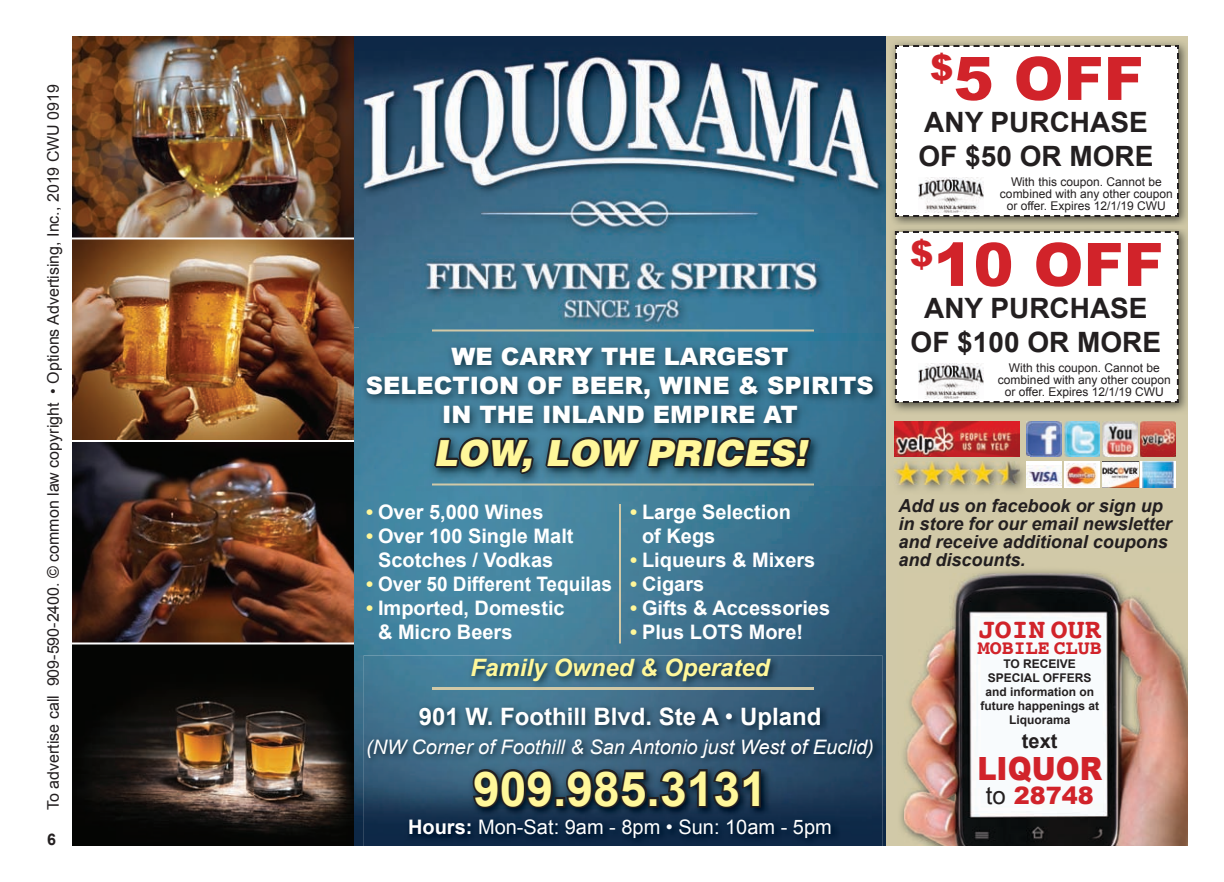
<style>
.page{position:relative;width:1224px;height:882px;background:#fff}
.page>*{position:absolute;margin:0;border:0;box-sizing:border-box;transform-origin:0 0}
.t1{font:900 60px "Arial";color:#d1232a}
.t2{font:700 48px "Arial";color:#fff79a}
.t3{font:italic 900 36px "Helvetica";color:#fff79a}
.t4{font:900 32px "Arial";color:#d1232a;scale:.9 1}
.t5{font:700 28px/33.6px "Arial";color:#231f20}
.t6{font:700 28px "Courier";color:#d1232a}
.t7{font:900 24px/28.8px "Arial";color:#fff;text-align:center}
.t8{font:700 24px/48.8px "Arial";color:#fff;text-align:center}
.t9{font:900 24px "Arial";color:#d1232a}
.t10{font:700 20px/24px "Arial";color:#fff}
.t11{font:italic 20px "Arial";color:#fff}
.t12{font:20px "Arial";color:#fff}
.t13{font:700 20px "Arial";color:#fff;scale:.95 1}
.t14{font:700 20px "Courier";color:#d1232a}
.t15{font:700 20px "Arial";color:#231f20}
.t16{font:italic 700 18px/18px "Arial";color:#231f20}
.t17{font:16px "Arial";color:#231f20}
.t18{font:700 16px "Arial";color:#231f20}
.t19{font:12px/12px "Arial";color:#231f20;text-align:center}
.t20{font:700 12px/14px "Arial";color:#231f20;text-align:center}
.s1{color:#fff79a}
.s2{font-style:italic;color:#fff79a}
.s3{font-weight:400}
.s4{font-weight:700}
.s5{font-weight:400;color:#231f20}
</style>
<div class="page">
<img style="left:354px;top:328px;width:532px;height:518px">
<div style="left:886px;top:36px;width:302px;height:810px;background:#d1c9a8"></div>
<img style="left:72px;top:36px;width:282px;height:810px">
<img style="left:900px;top:570px;width:195px;height:260px">
<img style="left:904px;top:573px;width:284px;height:273px">
<img style="left:892px;top:42px;width:295px;height:370px">
<div style="left:895px;top:45px;width:284px;height:172px;background:#fff"></div>
<img style="left:892px;top:225px;width:295px;height:4px">
<div style="left:895px;top:231px;width:284px;height:172px;background:#fff"></div>
<img style="left:895px;top:421px;width:125px;height:36px">
<img style="left:894px;top:467px;width:131px;height:23px">
<img style="left:895px;top:461px;width:125px;height:23px">
<img style="left:1026px;top:421px;width:36px;height:36px">
<img style="left:1064px;top:421px;width:36px;height:36px">
<img style="left:1102px;top:421px;width:36px;height:36px">
<img style="left:1140px;top:421px;width:36px;height:36px">
<div style="left:1026px;top:461px;width:36px;height:27px;background:#fff"></div>
<img style="left:1026px;top:465px;width:36px;height:21px">
<div style="left:1064px;top:461px;width:36px;height:27px;background:#fff"></div>
<img style="left:1066px;top:463px;width:31px;height:24px">
<img style="left:1102px;top:461px;width:36px;height:27px">
<div style="left:1140px;top:461px;width:36px;height:27px;background:#fff"></div>
<img style="left:1142px;top:461px;width:32px;height:27px">
<hr style="left:72px;top:238px;width:282px;height:2px;background:#fff">
<hr style="left:72px;top:440px;width:282px;height:2px;background:#fff">
<hr style="left:72px;top:642px;width:282px;height:2px;background:#fff">
<img style="left:354px;top:36px;width:532px;height:292px">
<img style="left:361px;top:342px;width:523px;height:143px">
<img style="left:364px;top:655px;width:518px;height:191px">
<svg style="left:431px;top:89px;width:383px;height:757px;background:#426e85"></svg>
<img style="left:918px;top:177px;width:66px;height:36px">
<img style="left:918px;top:363px;width:66px;height:36px">
<p class="t17" style="left:43px;top:810px;width:728px;rotate:-90deg">To advertise call 909-590-2400. © common law copyright • Options Advertising, Inc., 2019 CWU 0919</p>
<p class="t18" style="left:47px;top:829px;width:10px">6</p>
<p class="t7" style="left:366px;top:341px;width:509px">WE CARRY THE LARGEST<br>SELECTION OF BEER, WINE &amp; SPIRITS<br>IN THE INLAND EMPIRE AT</p>
<h3 class="t3" style="left:433px;top:429px;width:375px">LOW, LOW PRICES!</h3>
<p class="t10" style="left:366px;top:500px;width:179px"><span class="s1">•</span> Over 5,000 Wines</p>
<p class="t10" style="left:366px;top:524px;width:209px;text-align:center"><span class="s1">•</span> Over 100 Single Malt<br>Scotches / Vodkas</p>
<p class="t13" style="left:366px;top:570px;width:261px"><span class="s1">•</span> Over 50 Different Tequilas</p>
<p class="t10" style="left:378px;top:596px;width:188px;text-indent:-12px"><span class="s1">•</span> Imported, Domestic &amp; Micro Beers</p>
<p class="t10" style="left:642px;top:500px;width:150px;text-indent:-12px"><span class="s1">•</span> Large Selection of Kegs</p>
<p class="t10" style="left:630px;top:548px;width:187px"><span class="s1">•</span> Liqueurs &amp; Mixers</p>
<p class="t10" style="left:630px;top:572px;width:76px"><span class="s1">•</span> Cigars</p>
<p class="t10" style="left:630px;top:596px;width:202px"><span class="s1">•</span> Gifts &amp; Accessories</p>
<p class="t10" style="left:630px;top:620px;width:175px"><span class="s1">•</span> Plus LOTS More!</p>
<p class="t8" style="left:419px;top:644px;width:404px"><span class="s2">Family Owned &amp; Operated<br></span>901 W. Foothill Blvd. Ste A <span class="s3">•</span> Upland</p>
<p class="t11" style="left:366px;top:734px;width:509px">(NW Corner of Foothill &amp; San Antonio just West of Euclid)</p>
<h2 class="t2" style="left:473px;top:757px;width:295px">909.985.3131</h2>
<p class="t12" style="left:408px;top:813px;width:425px"><span class="s4">Hours:</span> Mon-Sat: 9am - 8pm • Sun: 10am - 5pm</p>
<h1 class="t1" style="left:930px;top:35px;width:215px"><sup>$</sup>5 OFF</h1>
<h3 class="t5" style="left:919px;top:107px;width:236px">ANY PURCHASE<br>OF $50 OR MORE</h3>
<p class="t19" style="left:1000px;top:176px;width:174px">With this coupon. Cannot be combined with any other coupon or offer. Expires 12/1/19 CWU</p>
<h1 class="t1" style="left:910px;top:221px;width:255px"><sup>$</sup>10 OFF</h1>
<h3 class="t5" style="left:911px;top:293px;width:252px;text-align:center">ANY PURCHASE<br>OF $100 OR MORE</h3>
<p class="t19" style="left:998px;top:362px;width:174px">With this coupon. Cannot be combined with any other coupon or offer. Expires 12/1/19 CWU</p>
<p class="t16" style="left:899px;top:497px;width:275px">Add us on facebook or sign up in store for our email newsletter and receive additional coupons and discounts.</p>
<h3 class="t6" style="left:978px;top:607px;width:125px">JOIN OUR</h3>
<p class="t14" style="left:978px;top:631px;width:126px">MOBILE CLUB</p>
<p class="t20" style="left:980px;top:657px;width:120px">TO RECEIVE<br>SPECIAL OFFERS and information on future happenings at<br>Liquorama</p>
<p class="t15" style="left:1022px;top:728px;width:37px">text</p>
<h3 class="t4" style="left:977px;top:745px;width:140px">LIQUOR</h3>
<p class="t9" style="left:986px;top:778px;width:110px"><span class="s5">to</span> 28748</p>
</div>
